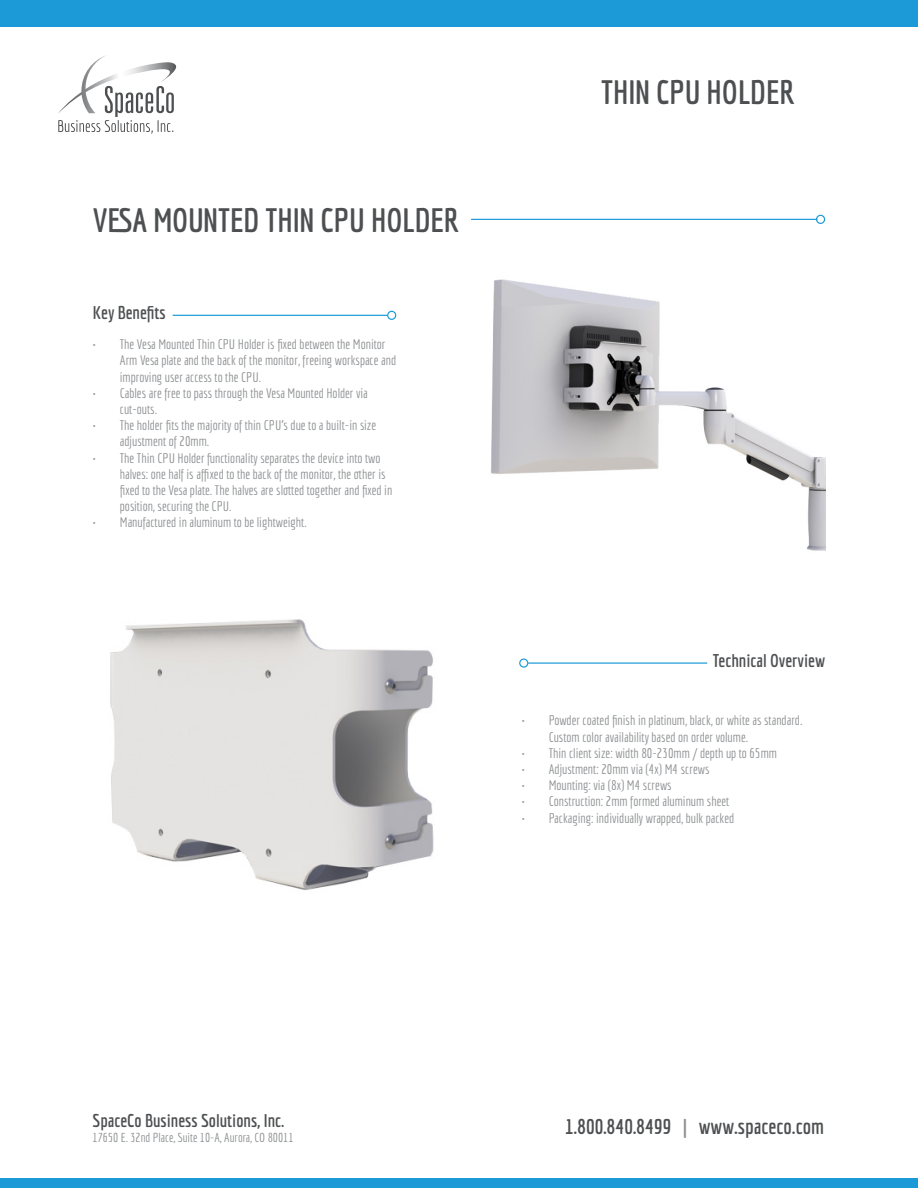
<style>
.page{position:relative;width:918px;height:1188px;background:#fff}
.page>*{position:absolute;margin:0;border:0;box-sizing:border-box;transform-origin:0 0}
.t1{font:700 33px "Economica";color:#4d4f51}
.t2{font:700 21px "Economica";color:#4d4f51}
.t3{font:700 18px "Economica";color:#4d4f51}
.t4{font:13.5px/16.2px "Economica";color:#8c8e90}
.t5{font:12.6px "Economica";color:#8c8e90}
.s1{color:#8c8e90}
</style>
<div class="page">
<div style="left:0;top:0;width:918px;height:27px;background:#1b9ad7"></div>
<div style="left:0;top:1178px;width:918px;height:10px;background:#1b9ad7"></div>
<svg style="left:58px;top:55px;width:119px;height:79px"></svg>
<hr style="left:471px;top:219px;width:346px;height:1px;background:#1b9ad7">
<div style="left:816px;top:215px;width:9px;height:9px;border:1px solid #1b9ad7;border-radius:50%"></div>
<hr style="left:173px;top:315px;width:214px;height:1px;background:#1b9ad7">
<div style="left:387px;top:311px;width:9px;height:9px;border:1px solid #1b9ad7;border-radius:50%"></div>
<hr style="left:528px;top:662px;width:179px;height:2px;background:#1b9ad7">
<div style="left:519px;top:658px;width:9px;height:10px;border:1px solid #1b9ad7;border-radius:50%"></div>
<img style="left:491px;top:279px;width:334px;height:272px">
<img style="left:110px;top:619px;width:324px;height:272px">
<p class="t1" style="left:93px;top:201px;width:368px">VESA MOUNTED THIN CPU HOLDER</p>
<p class="t3" style="left:93px;top:303px;width:75px">Key Benefits</p>
<p class="t4" style="left:120px;top:336px;width:278px;text-indent:-27px">• The Vesa Mounted Thin CPU Holder is fixed between the Monitor<br>Arm Vesa plate and the back of the monitor, freeing workspace and improving user access to the CPU.</p>
<p class="t4" style="left:120px;top:385px;width:250px;text-indent:-27px">• Cables are free to pass through the Vesa Mounted Holder via cut-outs.</p>
<p class="t4" style="left:120px;top:417px;width:258px;text-indent:-27px">• The holder fits the majority of thin CPU’s due to a built-in size adjustment of 20mm.</p>
<p class="t4" style="left:120px;top:450px;width:274px;text-indent:-27px">• The Thin CPU Holder functionality separates the device into two halves: one half is affixed to the back of the monitor, the other is fixed to the Vesa plate. The halves are slotted together and fixed in position, securing the CPU.</p>
<p class="t4" style="left:93px;top:514px;width:215px">• Manufactured in aluminum to be lightweight.</p>
<p class="t1" style="left:601px;top:73px;width:195px">THIN CPU HOLDER</p>
<p class="t3" style="left:713px;top:650px;width:114px">Technical Overview</p>
<p class="t4" style="left:549px;top:712px;width:255px;text-indent:-27px">• Powder coated finish in platinum, black, or white as standard.<br>Custom color availability based on order volume.</p>
<p class="t4" style="left:522px;top:745px;width:257px">• Thin client size: width 80-230mm / depth up to 65mm</p>
<p class="t4" style="left:522px;top:761px;width:189px">• Adjustment: 20mm via (4x) M4 screws</p>
<p class="t4" style="left:522px;top:777px;width:152px">• Mounting: via (8x) M4 screws</p>
<p class="t4" style="left:522px;top:793px;width:209px">• Construction: 2mm formed aluminum sheet</p>
<p class="t4" style="left:522px;top:810px;width:214px">• Packaging: individually wrapped, bulk packed</p>
<h3 class="t3" style="left:93px;top:1110px;width:193px">SpaceCo Business Solutions, Inc.</h3>
<p class="t5" style="left:93px;top:1130px;width:202px">17650 E. 32nd Place, Suite 10-A, Aurora, CO 80011</p>
<h2 class="t2" style="left:565px;top:1114px;width:261px">1.800.840.8499 <span class="s1">|</span> www.spaceco.com</h2>
</div>
